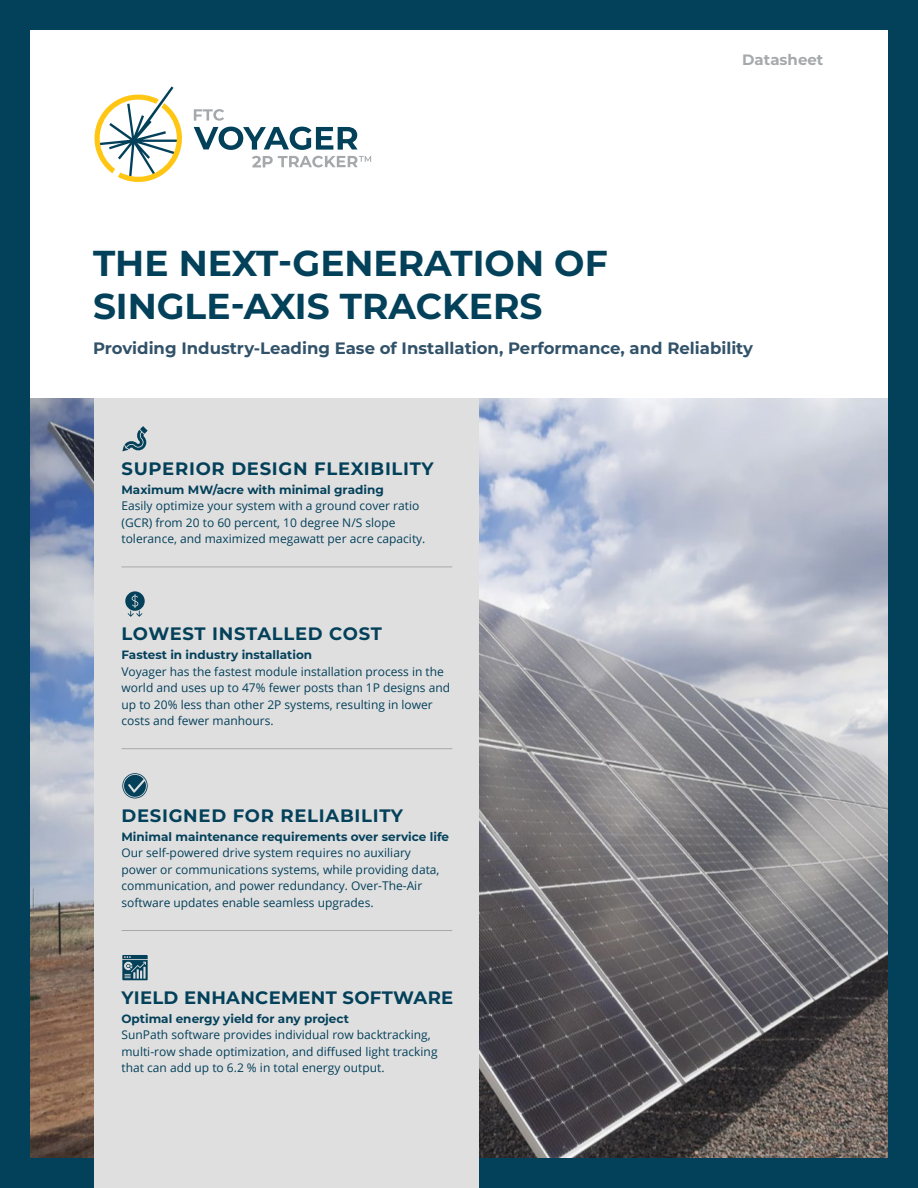
<style>
.page{position:relative;width:918px;height:1188px;background:#fff}
.page>*{position:absolute;margin:0;border:0;box-sizing:border-box;transform-origin:0 0}
.t1{font:700 36px/43.2px "Montserrat";color:#03415a}
.t2{font:700 18px "Montserrat";letter-spacing:.04em;color:#03415a}
.t3{font:700 18px "Montserrat";letter-spacing:.015em;color:#03415a}
.t4{font:700 16.5px "Montserrat";color:#315269}
.t5{font:700 15px "Montserrat";color:#a5a9ab}
.t6{font:12px/16.5px "Open Sans";color:#03415a}
.t7{font:700 12px "Montserrat";color:#03415a}
</style>
<div class="page">
<img style="left:30px;top:398px;width:858px;height:760px">
<div style="left:0;top:1158px;width:918px;height:30px;background:#03415a"></div>
<div style="left:0;top:0;width:918px;height:30px;background:#03415a"></div>
<div style="left:0;top:0;width:30px;height:1188px;background:#03415a"></div>
<div style="left:888px;top:0;width:30px;height:1188px;background:#03415a"></div>
<svg style="left:94px;top:86px;width:88px;height:96px"></svg>
<svg style="left:194px;top:109px;width:30px;height:12px"></svg>
<svg style="left:194px;top:127px;width:164px;height:23px"></svg>
<svg style="left:252px;top:156px;width:119px;height:11px"></svg>
<div style="left:94px;top:398px;width:385px;height:790px;background:#e0dfe0"></div>
<svg style="left:122px;top:773px;width:26px;height:25px"></svg>
<svg style="left:122px;top:426px;width:26px;height:25px"></svg>
<hr style="left:122px;top:567px;width:330px;height:1px;background:#a5a9ab">
<hr style="left:122px;top:748px;width:330px;height:1px;background:#a5a9ab">
<hr style="left:122px;top:930px;width:330px;height:1px;background:#a5a9ab">
<svg style="left:122px;top:955px;width:26px;height:25px"></svg>
<svg style="left:125px;top:591px;width:20px;height:26px"></svg>
<p class="t5" style="left:742px;top:49px;width:83px">Datasheet</p>
<h1 class="t1" style="left:93px;top:240px;width:516px">THE NEXT-GENERATION OF<br>SINGLE-AXIS TRACKERS</h1>
<h3 class="t4" style="left:93px;top:336px;width:662px">Providing Industry-Leading Ease of Installation, Performance, and Reliability</h3>
<h2 class="t2" style="left:122px;top:456px;width:314px">SUPERIOR DESIGN FLEXIBILITY</h2>
<p class="t7" style="left:122px;top:481px;width:264px">Maximum MW/acre with minimal grading</p>
<p class="t6" style="left:122px;top:497px;width:305px">Easily optimize your system with a ground cover ratio (GCR) from 20 to 60 percent, 10 degree N/S slope tolerance, and maximized megawatt per acre capacity.</p>
<h2 class="t2" style="left:122px;top:621px;width:262px">LOWEST INSTALLED COST</h2>
<p class="t7" style="left:122px;top:646px;width:192px">Fastest in industry installation</p>
<p class="t6" style="left:122px;top:663px;width:330px">Voyager has the fastest module installation process in the world and uses up to 47% fewer posts than 1P designs and up to 20% less than other 2P systems, resulting in lower costs and fewer manhours.</p>
<h2 class="t2" style="left:122px;top:803px;width:283px">DESIGNED FOR RELIABILITY</h2>
<p class="t7" style="left:122px;top:828px;width:329px">Minimal maintenance requirements over service life</p>
<p class="t6" style="left:122px;top:844px;width:320px">Our self-powered drive system requires no auxiliary power or communications systems, while providing data, communication, and power redundancy. Over-The-Air software updates enable seamless upgrades.</p>
<h2 class="t3" style="left:122px;top:985px;width:333px">YIELD ENHANCEMENT SOFTWARE</h2>
<p class="t7" style="left:122px;top:1010px;width:229px">Optimal energy yield for any project</p>
<p class="t6" style="left:122px;top:1026px;width:318px">SunPath software provides individual row backtracking, multi-row shade optimization, and diffused light tracking that can add up to 6.2 % in total energy output.</p>
</div>
